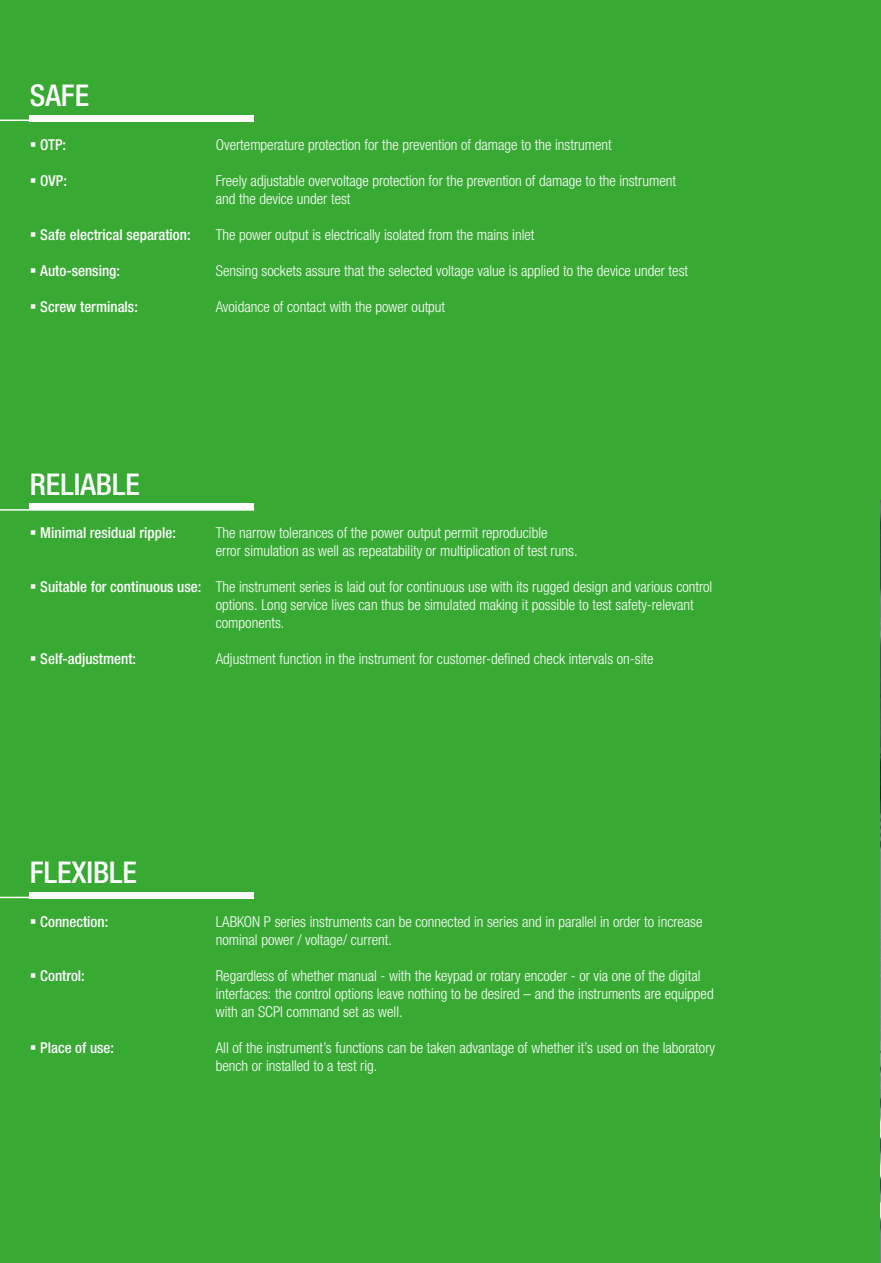
<style>
.page{position:relative;width:881px;height:1263px;background:#fff}
.page>*{position:absolute;margin:0;border:0;box-sizing:border-box;transform-origin:0 0}
.t1{font:500 condensed 30px "Helvetica Neue LTW1 G";color:#fff}
.t2{font:300 condensed 15px/18px "Helvetica Neue LTW1 G";color:#fff}
.t3{font:500 condensed 15px "Helvetica Neue LTW1 G";color:#fff}
.s1{font-weight:500}
</style>
<div class="page">
<svg style="left:880px;top:149px;width:1px;height:341px"></svg>
<div style="left:0;top:0;width:880px;height:1263px;background:#38aa34"></div>
<img style="left:880px;top:501px;width:1px;height:762px">
<hr style="left:880px;top:933px;width:1px;height:132px;background:#fff">
<div style="left:30px;top:503px;width:224px;height:7px;background:#fff"></div>
<div style="left:30px;top:115px;width:224px;height:6px;background:#fff"></div>
<div style="left:30px;top:892px;width:224px;height:6px;background:#fff"></div>
<hr style="left:0;top:509px;width:254px;height:2px;background:#fff">
<hr style="left:0;top:897px;width:254px;height:1px;background:#fff">
<hr style="left:0;top:120px;width:254px;height:1px;background:#fff">
<h1 class="t1" style="left:30px;top:78px;width:61px">SAFE</h1>
<p class="t3" style="left:30px;top:136px;width:38px">▪ OTP:</p>
<p class="t2" style="left:216px;top:136px;width:397px">Overtemperature protection for the prevention of damage to the instrument</p>
<p class="t3" style="left:30px;top:172px;width:39px">▪ OVP:</p>
<p class="t2" style="left:216px;top:172px;width:461px">Freely adjustable overvoltage protection for the prevention of damage to the instrument and the device under test</p>
<p class="t3" style="left:30px;top:226px;width:162px">▪ Safe electrical separation:</p>
<p class="t2" style="left:216px;top:226px;width:320px">The power output is electrically isolated from the mains inlet</p>
<p class="t3" style="left:30px;top:262px;width:92px">▪ Auto-sensing:</p>
<p class="t2" style="left:216px;top:262px;width:473px">Sensing sockets assure that the selected voltage value is applied to the device under test</p>
<p class="t3" style="left:30px;top:298px;width:110px">▪ Screw terminals:</p>
<p class="t2" style="left:216px;top:298px;width:231px">Avoidance of contact with the power output</p>
<h1 class="t1" style="left:30px;top:466px;width:111px">RELIABLE</h1>
<p class="t3" style="left:30px;top:524px;width:148px">▪ Minimal residual ripple:</p>
<p class="t2" style="left:216px;top:524px;width:363px">The narrow tolerances of the power output permit reproducible<br>error simulation as well as repeatability or multiplication of test runs.</p>
<p class="t2" style="left:216px;top:578px;width:497px;text-indent:-186px">▪ <span class="s1">Suitable for continuous use:</span> The instrument series is laid out for continuous use with its rugged design and various control options. Long service lives can thus be simulated making it possible to test safety-relevant components.</p>
<p class="t3" style="left:30px;top:650px;width:108px">▪ Self-adjustment:</p>
<p class="t2" style="left:216px;top:650px;width:439px">Adjustment function in the instrument for customer-defined check intervals on-site</p>
<h1 class="t1" style="left:30px;top:854px;width:109px">FLEXIBLE</h1>
<p class="t3" style="left:30px;top:912px;width:80px">▪ Connection:</p>
<p class="t2" style="left:216px;top:912px;width:488px">LABKON P series instruments can be connected in series and in parallel in order to increase nominal power / voltage/ current.</p>
<p class="t3" style="left:30px;top:966px;width:57px">▪ Control:</p>
<p class="t2" style="left:216px;top:966px;width:499px">Regardless of whether manual - with the keypad or rotary encoder - or via one of the digital interfaces: the control options leave nothing to be desired – and the instruments are equipped with an SCPI command set as well.</p>
<p class="t3" style="left:30px;top:1038px;width:86px">▪ Place of use:</p>
<p class="t2" style="left:216px;top:1038px;width:500px">All of the instrument’s functions can be taken advantage of whether it’s used on the laboratory bench or installed to a test rig.</p>
</div>
